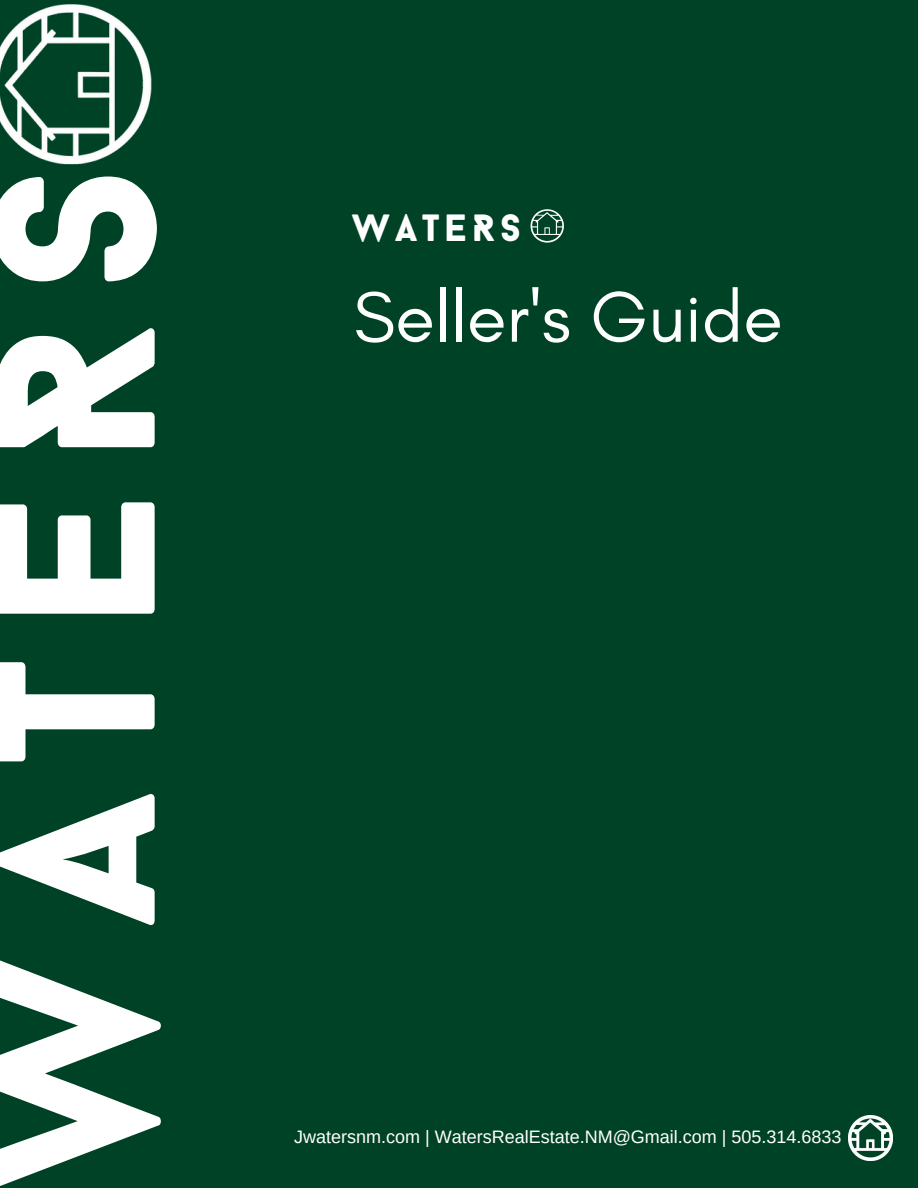
<style>
.page{position:relative;width:918px;height:1188px;background:#004225}
.page>*{position:absolute;margin:0;border:0;box-sizing:border-box;transform-origin:0 0}
.t1{font:900 229.05px "Baron Neue";letter-spacing:.14em;color:#fff}
.t2{font:72.75px "Glacial Indifference";color:#fff}
.t3{font:900 37.95px "Baron Neue";letter-spacing:.14em;color:#fff}
.t4{font:18px "Arimo";color:#fff}
</style>
<div class="page">
<img style="left:0;top:4px;width:152px;height:161px">
<img style="left:530px;top:209px;width:34px;height:34px">
<img style="left:849px;top:1115px;width:44px;height:45px">
<h1 class="t1" style="left:-17px;top:1188px;width:1024px;rotate:-90deg">WATERS</h1>
<h3 class="t3" style="left:352px;top:212px;width:171px">WATERS</h3>
<h2 class="t2" style="left:353px;top:273px;width:431px">Seller's Guide</h2>
<p class="t4" style="left:294px;top:1127px;width:549px">Jwatersnm.com | WatersRealEstate.NM@Gmail.com | 505.314.6833</p>
</div>
